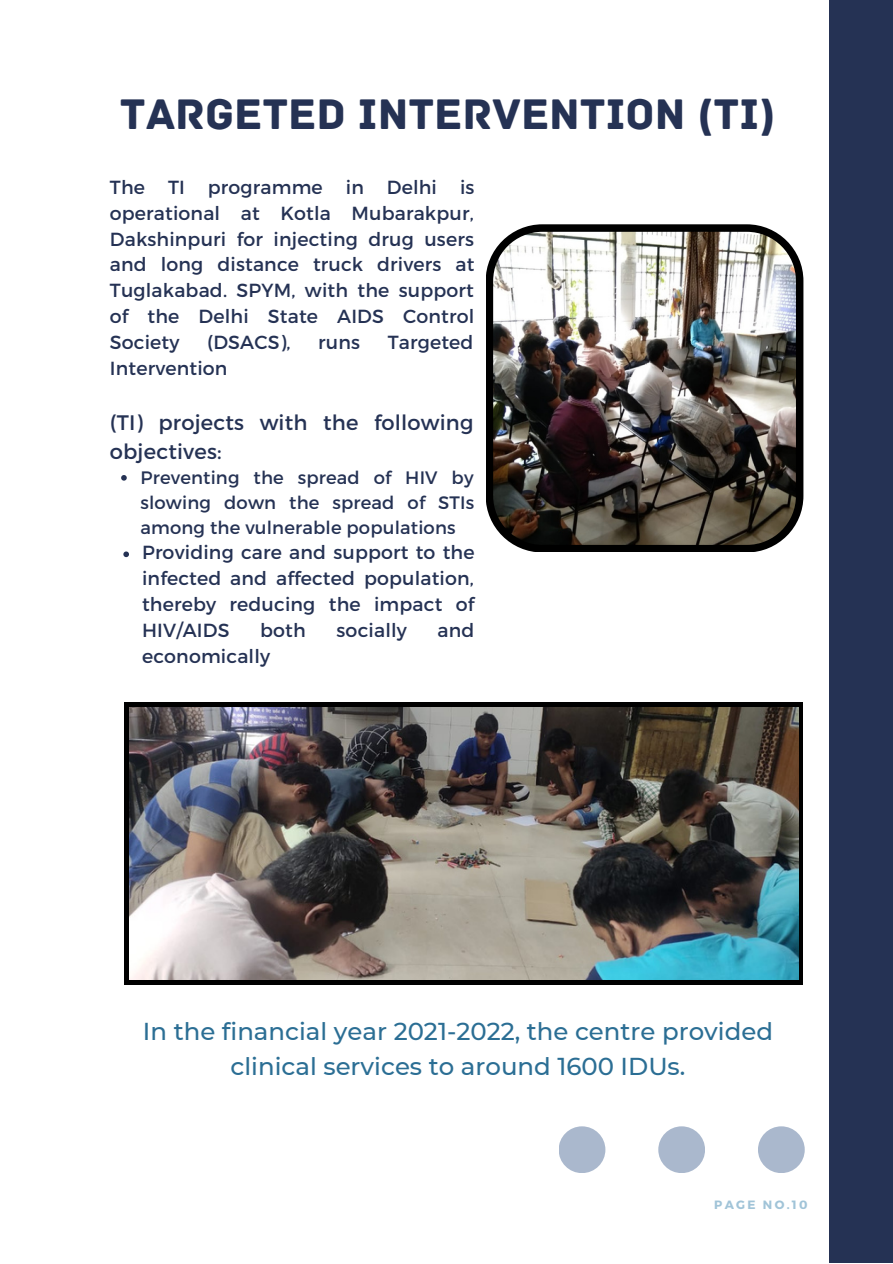
<style>
.page{position:relative;width:893px;height:1264px;background:#fff}
.page>*{position:absolute;margin:0;border:0;box-sizing:border-box;transform-origin:0 0}
.t1{font:45px "Archive";color:#253254}
.t2{font:500 24.45px/34.8px "Montserrat";color:#2b6e94;text-align:center}
.t3{font:21px/29.2px "Montserrat";letter-spacing:.01em;color:#253254}
.t4{font:18.9px/25.8px "Montserrat";letter-spacing:.01em;color:#253254;text-align:justify}
.t5{font:18px/24.8px "Montserrat";letter-spacing:.01em;color:#253254;text-align:justify}
.t6{font:700 12px "Montserrat";letter-spacing:.19em;color:#a1c4d8}
</style>
<div class="page">
<img style="left:486px;top:224px;width:317px;height:328px">
<div style="left:558px;top:1126px;width:47px;height:47px;background:#aab8cd;border-radius:50%"></div>
<div style="left:658px;top:1126px;width:47px;height:47px;background:#aab8cd;border-radius:50%"></div>
<div style="left:757px;top:1126px;width:47px;height:47px;background:#aab8cd;border-radius:50%"></div>
<svg style="left:124px;top:702px;width:679px;height:282px;background:#0f1213"></svg>
<img style="left:130px;top:707px;width:668px;height:272px">
<svg style="left:121px;top:475px;width:6px;height:5px"></svg>
<svg style="left:123px;top:551px;width:6px;height:6px"></svg>
<div style="left:828px;top:0;width:64px;height:1262px;background:#253254"></div>
<p class="t1" style="left:120px;top:88px;width:657px">TARGETED INTERVENTION (TI)</p>
<p class="t4" style="left:110px;top:173px;width:366px">The TI programme in Delhi is operational at Kotla Mubarakpur, Dakshinpuri for injecting drug users and long distance truck drivers at Tuglakabad. SPYM, with the support of the Delhi State AIDS Control Society</p>
<p class="t4" style="left:207px;top:328px;width:85px">(DSACS),</p>
<p class="t4" style="left:318px;top:328px;width:43px">runs</p>
<p class="t4" style="left:388px;top:328px;width:87px">Targeted</p>
<p class="t4" style="left:110px;top:354px;width:119px">Intervention</p>
<p class="t3" style="left:110px;top:407px;width:365px">(TI) projects with the following objectives:</p>
<p class="t5" style="left:140px;top:464px;width:335px">Preventing the spread of HIV by slowing down the spread of STIs among the vulnerable populations</p>
<p class="t4" style="left:142px;top:539px;width:334px">Providing care and support to the infected and affected population, thereby reducing the impact of HIV/AIDS</p>
<p class="t4" style="left:260px;top:616px;width:47px">both</p>
<p class="t4" style="left:336px;top:616px;width:72px">socially</p>
<p class="t4" style="left:437px;top:616px;width:38px">and</p>
<p class="t4" style="left:142px;top:642px;width:130px">economically</p>
<p class="t2" style="left:143px;top:1014px;width:631px">In the financial year 2021-2022, the centre provided clinical services to around 1600 IDUs.</p>
<p class="t6" style="left:714px;top:1196px;width:95px">PAGE NO.10</p>
</div>
